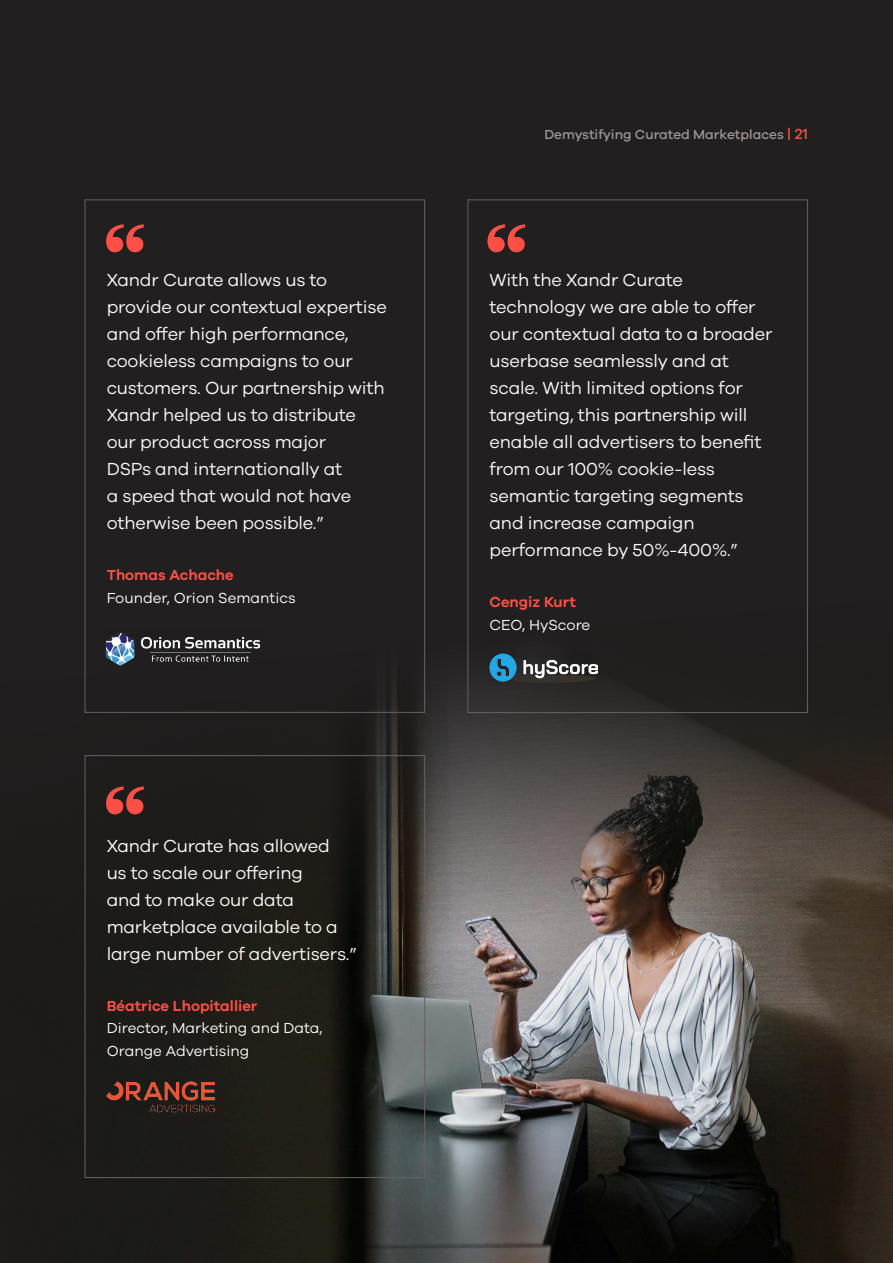
<style>
.page{position:relative;width:893px;height:1263px;background:#fff}
.page>*{position:absolute;margin:0;border:0;box-sizing:border-box;transform-origin:0 0}
.t1{font:18px/27px "Galano Grotesque";letter-spacing:-.01em;color:#fcf7f7}
.t2{font:15px/22.5px "Galano Grotesque";color:#fcf7f7}
.t3{font:600 15px "Galano Grotesque";color:#fc5047}
.t4{font:500 13.5px "Galano Grotesque";color:#a19897}
.s1{font-size:15px;color:#fc5047}
</style>
<div class="page">
<img style="left:0;top:0;width:893px;height:1263px">
<div style="left:85px;top:755px;width:340px;height:423px;border:1px solid #686161"></div>
<svg style="left:106px;top:786px;width:38px;height:28px"></svg>
<svg style="left:106px;top:224px;width:38px;height:28px"></svg>
<svg style="left:487px;top:224px;width:38px;height:28px"></svg>
<img style="left:104px;top:629px;width:160px;height:40px">
<img style="left:490px;top:653px;width:108px;height:31px">
<img style="left:106px;top:1081px;width:108px;height:31px">
<p class="t1" style="left:107px;top:266px;width:282px">Xandr Curate allows us to provide our contextual expertise and offer high performance, cookieless campaigns to our customers. Our partnership with<br>Xandr helped us to distribute our product across major<br>DSPs and internationally at<br>a speed that would not have otherwise been possible.”</p>
<p class="t3" style="left:107px;top:566px;width:129px">Thomas Achache</p>
<p class="t2" style="left:107px;top:586px;width:191px">Founder, Orion Semantics</p>
<p class="t1" style="left:107px;top:831px;width:252px">Xandr Curate has allowed<br>us to scale our offering<br>and to make our data marketplace available to a large number of advertisers.”</p>
<p class="t3" style="left:107px;top:996px;width:152px">Béatrice Lhopitallier</p>
<p class="t2" style="left:107px;top:1016px;width:218px">Director, Marketing and Data,<br>Orange Advertising</p>
<p class="t4" style="left:544px;top:126px;width:265px">Demystifying Curated Marketplaces <span class="s1">| 21</span></p>
<p class="t1" style="left:490px;top:266px;width:284px">With the Xandr Curate technology we are able to offer our contextual data to a broader userbase seamlessly and at scale. With limited options for targeting, this partnership will enable all advertisers to benefit from our 100% cookie-less semantic targeting segments and increase campaign performance by 50%-400%.”</p>
<p class="t3" style="left:490px;top:593px;width:88px">Cengiz Kurt</p>
<p class="t2" style="left:490px;top:613px;width:102px">CEO, HyScore</p>
</div>
